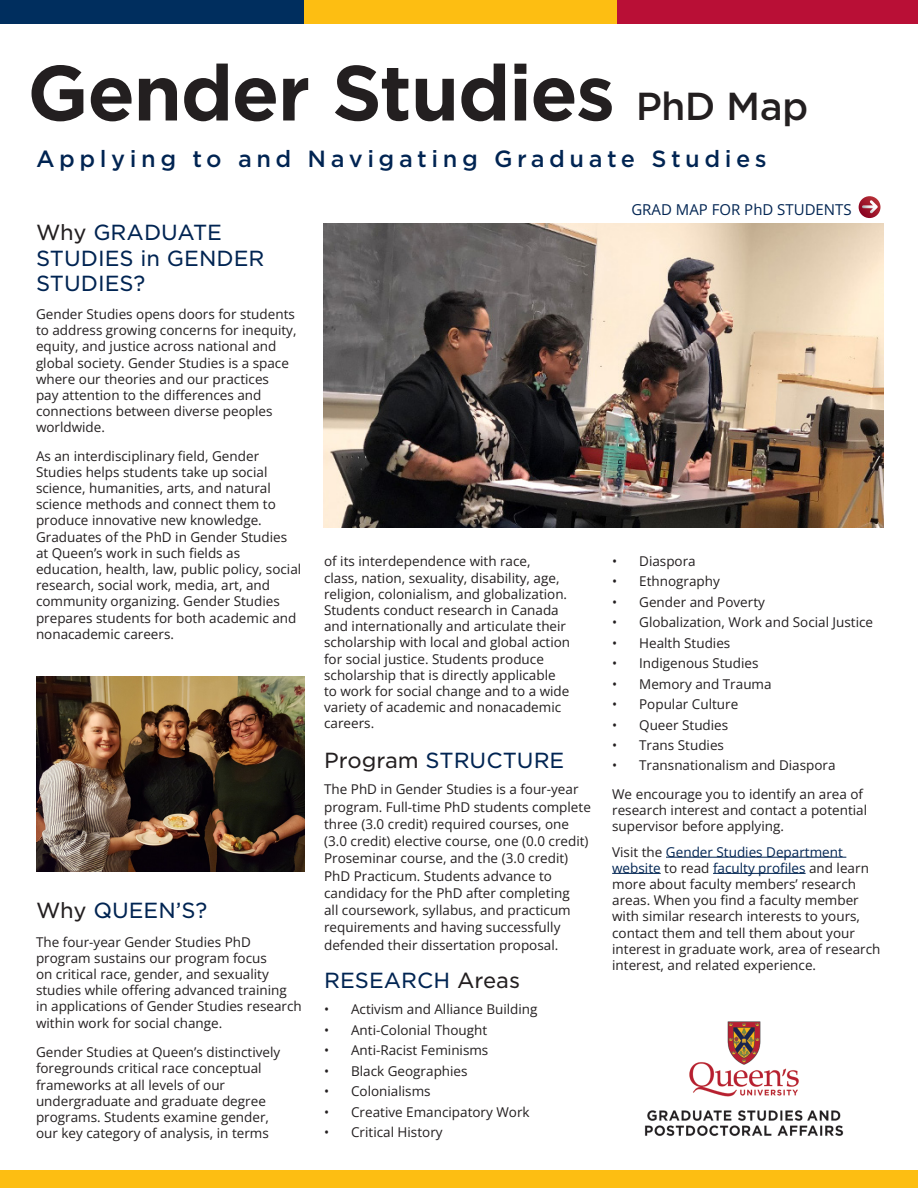
<style>
.page{position:relative;width:918px;height:1188px;background:#fff}
.page>*{position:absolute;margin:0;border:0;box-sizing:border-box;transform-origin:0 0}
.t1{font:700 75px "Gotham S Sm";letter-spacing:-.03em;color:#231f20}
.t2{font:500 22.5px "Gotham S Sm";letter-spacing:.2em;color:#002452}
.headings{font:21px/25.2px "Gotham S Sm";color:#002452}
.headings-2{font:15px "Open Sans";color:#002452}
.headings-3{font:13.5px/16.2px "Open Sans";color:#231f20}
.s1{font-weight:500;font-size:37.5px}
.s2{color:#231f20}
.s3{color:#002452}
</style>
<div class="page">
<hr style="left:666px;top:857px;width:180px;height:1px;background:#002452">
<hr style="left:612px;top:873px;width:49px;height:1px;background:#002452">
<hr style="left:713px;top:873px;width:93px;height:1px;background:#002452">
<svg style="left:859px;top:196px;width:21px;height:22px"></svg>
<svg style="left:862px;top:200px;width:16px;height:13px"></svg>
<img style="left:324px;top:224px;width:560px;height:304px">
<img style="left:36px;top:677px;width:269px;height:194px">
<div style="left:0;top:0;width:304px;height:24px;background:#002e5e"></div>
<div style="left:304px;top:0;width:314px;height:24px;background:#fdbe12"></div>
<div style="left:618px;top:0;width:300px;height:24px;background:#b90f36"></div>
<div style="left:0;top:1171px;width:918px;height:17px;background:#fdbe12"></div>
<img style="left:645px;top:1021px;width:199px;height:115px">
<p class="t1" style="left:27px;top:41px;width:783px">Gender Studies <span class="s1">PhD Map</span></p>
<p class="t2" style="left:36px;top:144px;width:732px">Applying to and Navigating Graduate Studies</p>
<p class="headings" style="left:36px;top:220px;width:230px"><span class="s2">Why</span> GRADUATE<br>STUDIES in GENDER<br>STUDIES?</p>
<p class="headings-3" style="left:36px;top:306px;width:262px">Gender Studies opens doors for students to address growing concerns for inequity, equity, and justice across national and global society. Gender Studies is a space where our theories and our practices<br>pay attention to the differences and connections between diverse peoples worldwide.</p>
<p class="headings-3" style="left:36px;top:447px;width:267px">As an interdisciplinary field, Gender Studies helps students take up social science, humanities, arts, and natural science methods and connect them to produce innovative new knowledge.<br>Graduates of the PhD in Gender Studies at Queen’s work in such fields as education, health, law, public policy, social research, social work, media, art, and community organizing. Gender Studies prepares students for both academic and nonacademic careers.</p>
<p class="headings" style="left:36px;top:898px;width:173px"><span class="s2">Why</span> QUEEN’S?</p>
<p class="headings-3" style="left:36px;top:933px;width:267px">The four-year Gender Studies PhD program sustains our program focus<br>on critical race, gender, and sexuality studies while offering advanced training in applications of Gender Studies research within work for social change.</p>
<p class="headings-3" style="left:36px;top:1044px;width:246px">Gender Studies at Queen’s distinctively foregrounds critical race conceptual frameworks at all levels of our undergraduate and graduate degree programs. Students examine gender, our key category of analysis, in terms</p>
<p class="headings-2" style="left:631px;top:199px;width:222px">GRAD MAP FOR PhD STUDENTS</p>
<p class="headings-3" style="left:324px;top:553px;width:248px">of its interdependence with race,<br>class, nation, sexuality, disability, age, religion, colonialism, and globalization.<br>Students conduct research in Canada and internationally and articulate their scholarship with local and global action for social justice. Students produce scholarship that is directly applicable to work for social change and to a wide variety of academic and nonacademic careers.</p>
<p class="headings" style="left:324px;top:748px;width:242px"><span class="s2">Program</span> STRUCTURE</p>
<p class="headings-3" style="left:324px;top:781px;width:268px;line-height:17.2px">The PhD in Gender Studies is a four-year program. Full-time PhD students complete three (3.0 credit) required courses, one (3.0 credit) elective course, one (0.0 credit)<br>Proseminar course, and the (3.0 credit)<br>PhD Practicum. Students advance to candidacy for the PhD after completing<br>all coursework, syllabus, and practicum requirements and having successfully defended their dissertation proposal.</p>
<p class="headings" style="left:324px;top:967px;width:198px">RESEARCH <span class="s2">Areas</span></p>
<p class="headings-3" style="left:324px;top:1001px;width:215px">• Activism and Alliance Building</p>
<p class="headings-3" style="left:324px;top:1021px;width:165px">• Anti-Colonial Thought</p>
<p class="headings-3" style="left:324px;top:1042px;width:166px">• Anti-Racist Feminisms</p>
<p class="headings-3" style="left:324px;top:1062px;width:145px">• Black Geographies</p>
<p class="headings-3" style="left:324px;top:1083px;width:108px">• Colonialisms</p>
<p class="headings-3" style="left:324px;top:1103px;width:207px">• Creative Emancipatory Work</p>
<p class="headings-3" style="left:324px;top:1124px;width:120px">• Critical History</p>
<p class="headings-3" style="left:612px;top:552px;width:85px">• Diaspora</p>
<p class="headings-3" style="left:612px;top:573px;width:109px">• Ethnography</p>
<p class="headings-3" style="left:612px;top:593px;width:154px">• Gender and Poverty</p>
<p class="headings-3" style="left:612px;top:614px;width:263px">• Globalization, Work and Social Justice</p>
<p class="headings-3" style="left:612px;top:634px;width:120px">• Health Studies</p>
<p class="headings-3" style="left:612px;top:655px;width:148px">• Indigenous Studies</p>
<p class="headings-3" style="left:612px;top:675px;width:161px">• Memory and Trauma</p>
<p class="headings-3" style="left:612px;top:696px;width:128px">• Popular Culture</p>
<p class="headings-3" style="left:612px;top:716px;width:118px">• Queer Studies</p>
<p class="headings-3" style="left:612px;top:737px;width:113px">• Trans Studies</p>
<p class="headings-3" style="left:612px;top:757px;width:225px">• Transnationalism and Diaspora</p>
<p class="headings-3" style="left:612px;top:786px;width:257px">We encourage you to identify an area of research interest and contact a potential supervisor before applying.</p>
<p class="headings-3" style="left:612px;top:843px;width:270px">Visit the <span class="s3">Gender Studies Department website</span> to read <span class="s3">faculty profiles</span> and learn more about faculty members’ research areas. When you find a faculty member with similar research interests to yours, contact them and tell them about your interest in graduate work, area of research interest, and related experience.</p>
</div>
